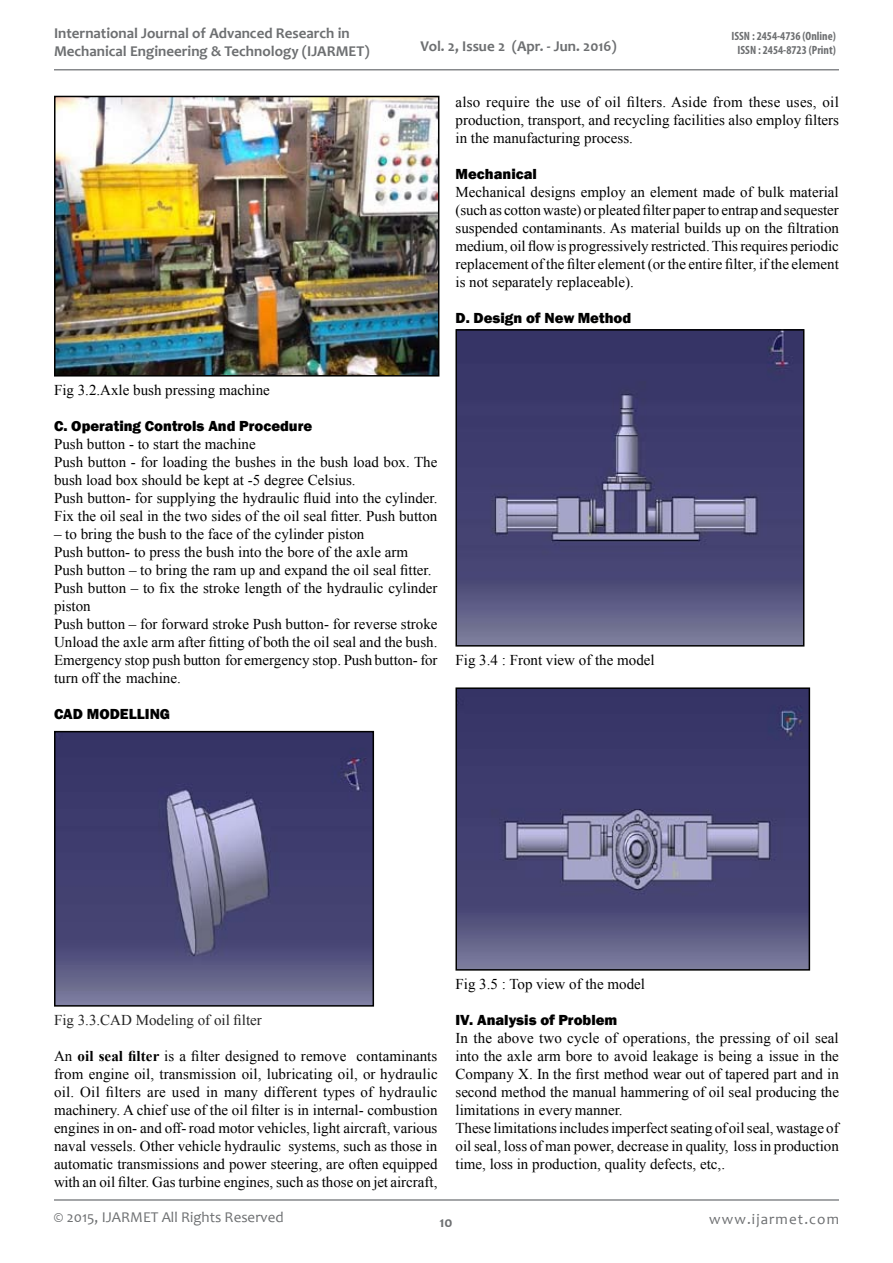
<style>
.page{position:relative;width:893px;height:1263px;background:#fff}
.page>*{position:absolute;margin:0;border:0;box-sizing:border-box;transform-origin:0 0}
.t1{font:15px/18px "Times New Roman";color:#000}
.t2{font:700 15px/18px "Candara";color:#6d6f71}
.t3{font:800 15px "Franklin Gothic";color:#000}
.t4{font:15px "Candara";color:#6d6f71}
.t5{font:15px "Times New Roman";color:#242424}
.t6{font:15px "Candara";letter-spacing:.075em;color:#6d6f71}
.t7{font:700 condensed 12px/14.4px "Myriad Pro";color:#6d6f71;text-align:center}
.s1{font-weight:700}
</style>
<div class="page">
<hr style="left:54px;top:1199px;width:785px;height:2px;background:#86888b">
<hr style="left:54px;top:69px;width:785px;height:2px;background:#86888b">
<img style="left:57px;top:99px;width:379px;height:274px">
<div style="left:54px;top:96px;width:385px;height:280px;border:2px solid #000"></div>
<img style="left:57px;top:734px;width:314px;height:270px">
<div style="left:54px;top:731px;width:320px;height:276px;border:2px solid #000"></div>
<img style="left:458px;top:332px;width:343px;height:312px">
<div style="left:455px;top:329px;width:349px;height:318px;border:2px solid #000"></div>
<img style="left:458px;top:690px;width:349px;height:277px">
<div style="left:455px;top:687px;width:355px;height:283px;border:2px solid #000"></div>
<p class="t2" style="left:54px;top:24px;width:317px">International Journal of Advanced Research in<br>Mechanical Engineering &amp; Technology (IJARMET)</p>
<p class="t2" style="left:420px;top:36px;width:198px">Vol. 2, Issue 2 (Apr. - Jun. 2016)</p>
<p class="t7" style="left:731px;top:28px;width:106px">ISSN : 2454-4736 (Online)<br>ISSN : 2454-8723 (Print)</p>
<p class="t1" style="left:455px;top:92px;width:385px;text-align:justify">also require the use of oil filters. Aside from these uses, oil production, transport, and recycling facilities also employ filters in the manufacturing process.</p>
<p class="t3" style="left:455px;top:164px;width:83px">Mechanical</p>
<p class="t1" style="left:455px;top:182px;width:385px;text-align:justify">Mechanical designs employ an element made of bulk material (such as cotton waste) or pleated filter paper to entrap and sequester suspended contaminants. As material builds up on the filtration medium, oil flow is progressively restricted. This requires periodic replacement of the filter element (or the entire filter, if the element is not separately replaceable).</p>
<p class="t3" style="left:455px;top:308px;width:177px">D. Design of New Method</p>
<p class="t1" style="left:54px;top:380px;width:217px">Fig 3.2.Axle bush pressing machine</p>
<p class="t3" style="left:54px;top:416px;width:260px">C. Operating Controls And Procedure</p>
<p class="t1" style="left:54px;top:434px;width:385px">Push button - to start the machine<br>Push button - for loading the bushes in the bush load box. The bush load box should be kept at -5 degree Celsius.<br>Push button- for supplying the hydraulic fluid into the cylinder.<br>Fix the oil seal in the two sides of the oil seal fitter. Push button</p>
<p class="t1" style="left:54px;top:524px;width:385px">– to bring the bush to the face of the cylinder piston<br>Push button- to press the bush into the bore of the axle arm Push button – to bring the ram up and expand the oil seal fitter.<br>Push button – to fix the stroke length of the hydraulic cylinder piston<br>Push button – for forward stroke Push button- for reverse stroke Unload the axle arm after fitting of both the oil seal and the bush.<br>Emergency stop push button for emergency stop. Push button- for turn off the machine.</p>
<p class="t3" style="left:54px;top:704px;width:118px">CAD MODELLING</p>
<p class="t1" style="left:455px;top:650px;width:201px">Fig 3.4 : Front view of the model</p>
<p class="t5" style="left:54px;top:1009px;width:209px">Fig 3.3.CAD Modeling of oil filter</p>
<p class="t1" style="left:54px;top:1046px;width:385px;text-align:justify">An <span class="s1">oil seal filter</span> is a filter designed to remove contaminants from engine oil, transmission oil, lubricating oil, or hydraulic oil. Oil filters are used in many different types of hydraulic machinery. A chief use of the oil filter is in internal- combustion engines in on- and off- road motor vehicles, light aircraft, various naval vessels. Other vehicle hydraulic systems, such as those in automatic transmissions and power steering, are often equipped with an oil filter. Gas turbine engines, such as those on jet aircraft,</p>
<p class="t1" style="left:455px;top:974px;width:191px">Fig 3.5 : Top view of the model</p>
<p class="t3" style="left:455px;top:1010px;width:163px">IV. Analysis of Problem</p>
<p class="t1" style="left:455px;top:1028px;width:385px">In the above two cycle of operations, the pressing of oil seal into the axle arm bore to avoid leakage is being a issue in the Company X. In the first method wear out of tapered part and in second method the manual hammering of oil seal producing the limitations in every manner.<br>These limitations includes imperfect seating of oil seal, wastage of oil seal, loss of man power, decrease in quality, loss in production time, loss in production, quality defects, etc,.</p>
<p class="t4" style="left:54px;top:1207px;width:231px">© 2015, IJARMET All Rights Reserved</p>
<p class="t6" style="left:709px;top:1210px;width:131px">www.ijarmet.com</p>
<p class="t2" style="left:439px;top:1213px;width:15px">10</p>
</div>
